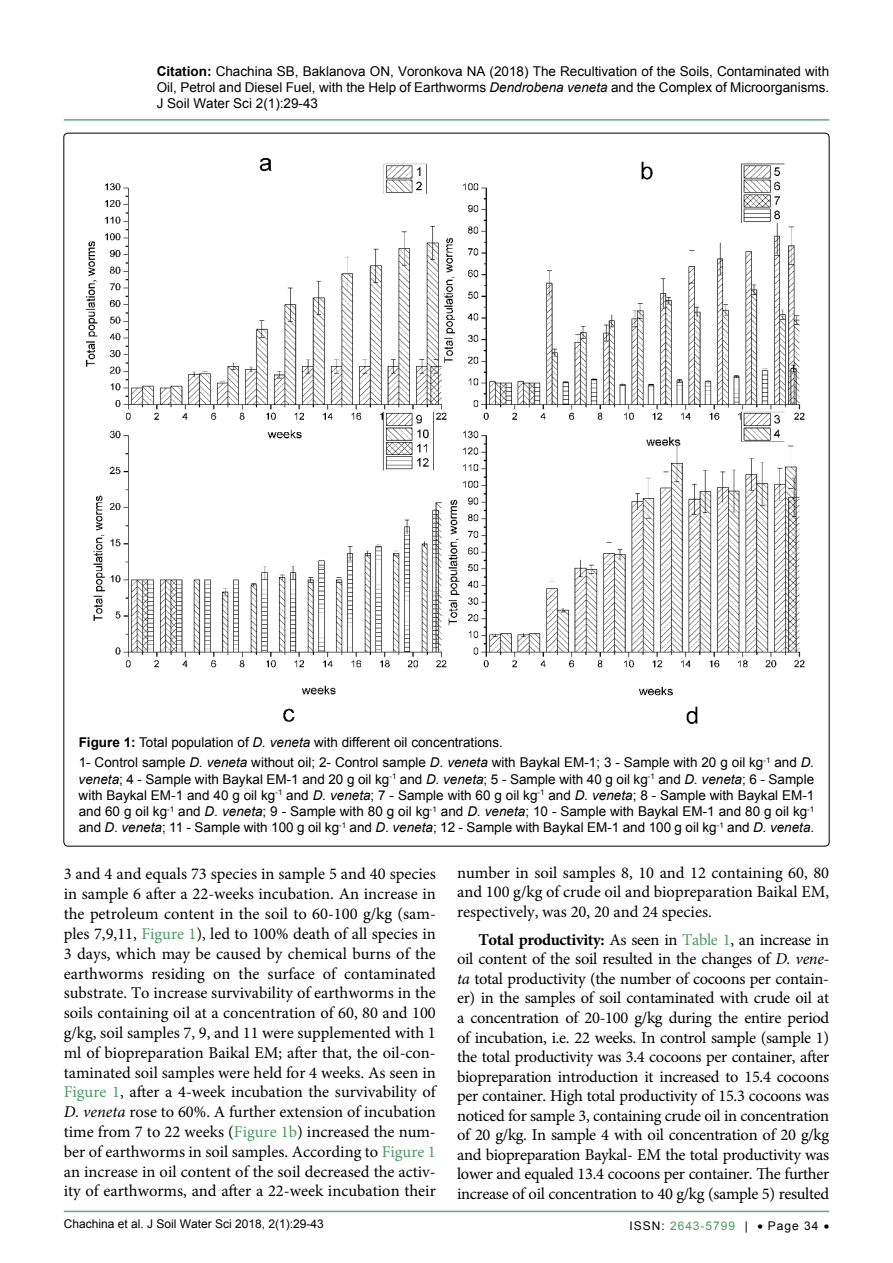
<style>
.page{position:relative;width:893px;height:1263px;background:#fff}
.page>*{position:absolute;margin:0;border:0;box-sizing:border-box;transform-origin:0 0}
.t1{font:16.5px/19.8px "Minion Pro";color:#000;text-align:justify}
.t2{font:13.5px/16.2px "Arial";color:#000;text-align:justify}
.t3{font:12px "Arial";color:#000}
.t4{font:12px "Arial";letter-spacing:.08em;color:#4c9a61}
.s1{font-weight:700}
.s2{font-style:italic}
.s3{color:#4c9a61}
.s4{color:#000}
</style>
<div class="page">
<hr style="left:64px;top:1211px;width:765px;height:1px;background:#4c9a61">
<hr style="left:64px;top:119px;width:765px;height:2px;background:#4c9a61">
<img style="left:86px;top:158px;width:719px;height:566px">
<p class="t2" style="left:157px;top:63px;width:674px"><span class="s1">Citation:</span> Chachina SB, Baklanova ON, Voronkova NA (2018) The Recultivation of the Soils, Contaminated with Oil, Petrol and Diesel Fuel, with the Help of Earthworms <span class="s2">Dendrobena veneta</span> and the Complex of Microorganisms.<br>J Soil Water Sci 2(1):29-43</p>
<p class="t2" style="left:79px;top:732px;width:737px;line-height:20.4px"><span class="s1">Figure 1:</span> Total population of <span class="s2">D. veneta</span> with different oil concentrations.<br>1- Control sample <span class="s2">D. veneta</span> without oil; 2- Control sample <span class="s2">D. veneta</span> with Baykal EM-1; 3 - Sample with 20 g oil kg<sup>-1</sup> and <span class="s2">D.</span></p>
<p class="t2" style="left:79px;top:771px;width:737px"><span class="s2">veneta</span>; 4 - Sample with Baykal EM-1 and 20 g oil kg<sup>-1</sup> and <span class="s2">D. veneta</span>; 5 - Sample with 40 g oil kg<sup>-1</sup> and <span class="s2">D. veneta</span>; 6 - Sample with Baykal EM-1 and 40 g oil kg<sup>-1</sup> and <span class="s2">D. veneta</span>; 7 - Sample with 60 g oil kg<sup>-1</sup> and <span class="s2">D. veneta</span>; 8 - Sample with Baykal EM-1 and 60 g oil kg<sup>-1</sup> and <span class="s2">D. veneta</span>; 9 - Sample with 80 g oil kg<sup>-1</sup> and <span class="s2">D. veneta</span>; 10 - Sample with Baykal EM-1 and 80 g oil kg<sup>-1 </sup>and <span class="s2">D. veneta</span>; 11 - Sample with 100 g oil kg<sup>-1</sup> and <span class="s2">D. veneta</span>; 12 - Sample with Baykal EM-1 and 100 g oil kg<sup>-1</sup> and <span class="s2">D. veneta</span>.</p>
<p class="t1" style="left:64px;top:864px;width:374px">3 and 4 and equals 73 species in sample 5 and 40 species in sample 6 after a 22-weeks incubation. An increase in the petroleum content in the soil to 60-100 g/kg (sam&shy;ples 7,9,11, <span class="s3">Figure 1</span>), led to 100% death of all species in 3 days, which may be caused by chemical burns of the earthworms residing on the surface of contaminated substrate. To increase survivability of earthworms in the soils containing oil at a concentration of 60, 80 and 100 g/kg, soil samples 7, 9, and 11 were supplemented with 1 ml of biopreparation Baikal EM; after that, the oil-con&shy;taminated soil samples were held for 4 weeks. As seen in <span class="s3">Figure 1</span>, after a 4-week incubation the survivability of <span class="s2">D. veneta</span> rose to 60%. A further extension of incubation time from 7 to 22 weeks (<span class="s3">Figure 1b</span>) increased the num&shy;ber of earthworms in soil samples. According to <span class="s3">Figure 1 </span>an increase in oil content of the soil decreased the activ&shy;ity of earthworms, and after a 22-week incubation their</p>
<p class="t1" style="left:457px;top:863px;width:374px">number in soil samples 8, 10 and 12 containing 60, 80 and 100 g/kg of crude oil and biopreparation Baikal EM, respectively, was 20, 20 and 24 species.</p>
<p class="t1" style="left:457px;top:930px;width:374px;text-indent:21px"><span class="s1">Total productivity:</span> As seen in <span class="s3">Table 1</span>, an increase in oil content of the soil resulted in the changes of <span class="s2">D. vene&shy;ta</span> total productivity (the number of cocoons per contain&shy;er) in the samples of soil contaminated with crude oil at a concentration of 20-100 g/kg during the entire period of incubation, i.e. 22 weeks. In control sample (sample 1) the total productivity was 3.4 cocoons per container, after biopreparation introduction it increased to 15.4 cocoons per container. High total productivity of 15.3 cocoons was noticed for sample 3, containing crude oil in concentration of 20 g/kg. In sample 4 with oil concentration of 20 g/kg and biopreparation Baykal- EM the total productivity was lower and equaled 13.4 cocoons per container. The further increase of oil concentration to 40 g/kg (sample 5) resulted</p>
<p class="t3" style="left:64px;top:1215px;width:262px">Chachina et al. J Soil Water Sci 2018, 2(1):29-43</p>
<p class="t4" style="left:630px;top:1217px;width:120px"><span class="s4">ISSN:</span> 2643-5799 <span class="s4">|</span></p>
<p class="t3" style="left:757px;top:1218px;width:73px">• Page 34 •</p>
</div>
